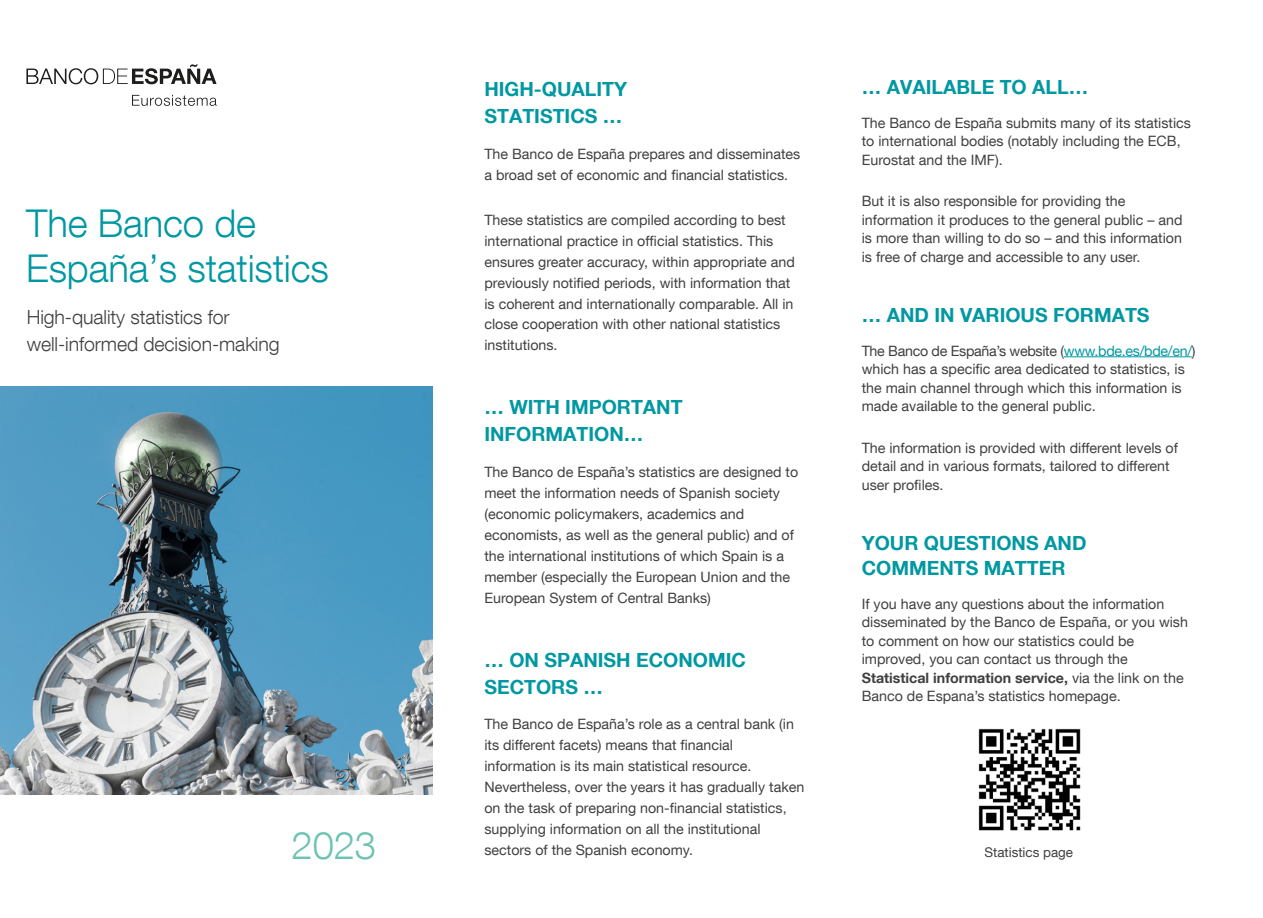
<style>
.page{position:relative;width:1263px;height:918px;background:#fff}
.page>*{position:absolute;margin:0;border:0;box-sizing:border-box;transform-origin:0 0}
.t1{font:300 38.25px/45.9px "Bd E Neue Helvetica";letter-spacing:-.005em;color:#0098a2}
.t2{font:300 38.25px "Bd E Neue Helvetica";color:#6cc3b0}
.t3{font:700 19.5px/27px "Bd E Neue Helvetica";color:#0098a2}
.t4{font:300 19.5px/27px "Bd E Neue Helvetica";letter-spacing:-.005em;color:#404040}
.t5{font:14.25px/18.6px "Bd E Neue Helvetica";color:#404040}
.t6{font:13.35px "Bd E Neue Helvetica";color:#404040}
.s1{color:#0098a2}
.s2{font-weight:700}
</style>
<div class="page">
<svg style="left:132px;top:95px;width:85px;height:11px"></svg>
<svg style="left:26px;top:64px;width:191px;height:20px"></svg>
<img style="left:0;top:386px;width:432px;height:409px">
<hr style="left:1064px;top:356px;width:128px;height:1px;background:#0098a2">
<img style="left:978px;top:728px;width:103px;height:103px">
<h1 class="t1" style="left:26px;top:199px;width:304px">The Banco de<br>España’s statistics</h1>
<h2 class="t4" style="left:27px;top:303px;width:254px">High-quality statistics for well-informed decision-making</h2>
<h1 class="t2" style="left:292px;top:822px;width:86px">2023</h1>
<h2 class="t3" style="left:484px;top:75px;width:144px">HIGH-QUALITY<br>STATISTICS …</h2>
<p class="t5" style="left:484px;top:143px;width:317px;line-height:20.9px">The Banco de España prepares and disseminates a broad set of economic and financial statistics.</p>
<p class="t5" style="left:484px;top:210px;width:312px;line-height:20.9px">These statistics are compiled according to best international practice in official statistics. This ensures greater accuracy, within appropriate and previously notified periods, with information that is coherent and internationally comparable. All in close cooperation with other national statistics institutions.</p>
<h2 class="t3" style="left:484px;top:393px;width:200px">… WITH IMPORTANT<br>INFORMATION…</h2>
<p class="t5" style="left:484px;top:461px;width:315px;line-height:21px">The Banco de España’s statistics are designed to meet the information needs of Spanish society (economic policymakers, academics and economists, as well as the general public) and of the international institutions of which Spain is a member (especially the European Union and the European System of Central Banks)</p>
<h2 class="t3" style="left:484px;top:646px;width:263px">… ON SPANISH ECONOMIC<br>SECTORS …</h2>
<p class="t5" style="left:484px;top:714px;width:321px;line-height:21px">The Banco de España’s role as a central bank (in its different facets) means that financial information is its main statistical resource.<br>Nevertheless, over the years it has gradually taken on the task of preparing non-financial statistics, supplying information on all the institutional sectors of the Spanish economy.</p>
<h2 class="t3" style="left:862px;top:73px;width:228px">… AVAILABLE TO ALL…</h2>
<p class="t5" style="left:862px;top:113px;width:331px">The Banco de España submits many of its statistics to international bodies (notably including the ECB,<br>Eurostat and the IMF).</p>
<p class="t5" style="left:862px;top:191px;width:322px">But it is also responsible for providing the information it produces to the general public – and is more than willing to do so – and this information is free of charge and accessible to any user.</p>
<h2 class="t3" style="left:862px;top:301px;width:289px">… AND IN VARIOUS FORMATS</h2>
<p class="t5" style="left:862px;top:341px;width:335px">The Banco de España’s website (<span class="s1">www.bde.es/bde/en/</span>) which has a specific area dedicated to statistics, is the main channel through which this information is made available to the general public.</p>
<p class="t5" style="left:862px;top:438px;width:318px">The information is provided with different levels of detail and in various formats, tailored to different user profiles.</p>
<h2 class="t3" style="left:862px;top:530px;width:226px;line-height:24.9px">YOUR QUESTIONS AND<br>COMMENTS MATTER</h2>
<p class="t5" style="left:862px;top:594px;width:328px">If you have any questions about the information disseminated by the Banco de España, or you wish to comment on how our statistics could be improved, you can contact us through the <span class="s2">Statistical information service,</span> via the link on the Banco de Espana’s statistics homepage.</p>
<p class="t6" style="left:984px;top:844px;width:90px">Statistics page</p>
</div>
